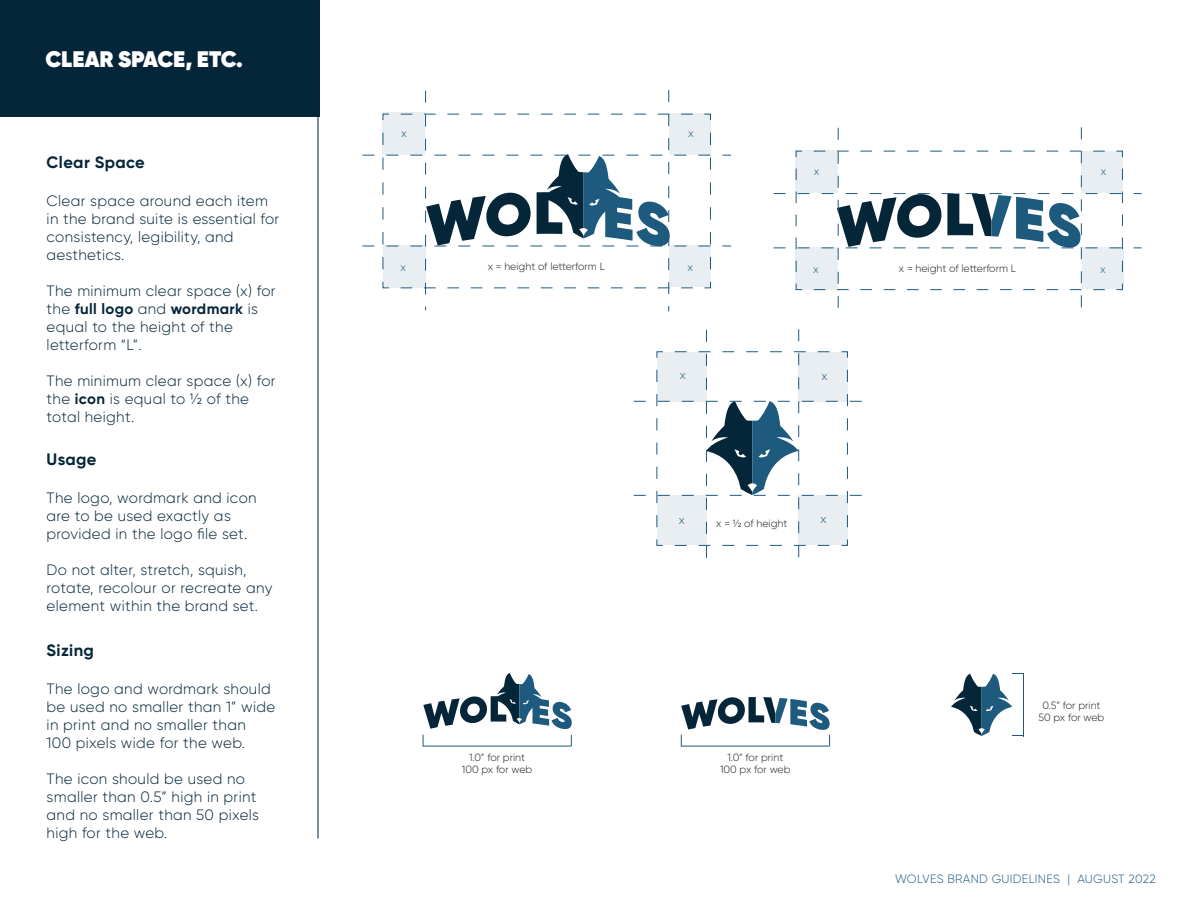
<style>
.page{position:relative;width:1188px;height:918px;background:#fff}
.page>*{position:absolute;margin:0;border:0;box-sizing:border-box;transform-origin:0 0}
.t1{font:800 22.5px "Gilroy";letter-spacing:-.01em;color:#fff}
.t2{font:700 16.5px "Gilroy";letter-spacing:.025em;color:#052539}
.t3{font:300 15px/18px "Gilroy";letter-spacing:.025em;color:#052539}
.t4{font:300 12px "Gilroy";letter-spacing:.025em;color:#1d5a7e}
.t5{font:300 11.85px "Gilroy";color:#1d5a7e}
.t6{font:300 11.1px "Gilroy";color:#1d5a7e}
.t7{font:300 10.5px/12.6px "Gilroy";color:#231f20;text-align:center}
.s1{font-weight:700}
</style>
<div class="page">
<div style="left:0;top:0;width:320px;height:116px;background:#052539"></div>
<hr style="left:318px;top:75px;width:1px;height:763px;background:#052539">
<svg style="left:362px;top:90px;width:369px;height:221px"></svg>
<div style="left:383px;top:113px;width:42px;height:42px;background:#e8eef2"></div>
<div style="left:383px;top:245px;width:42px;height:43px;background:#e8eef2"></div>
<div style="left:669px;top:113px;width:41px;height:42px;background:#e8eef2"></div>
<div style="left:669px;top:245px;width:41px;height:42px;background:#e8eef2"></div>
<svg style="left:774px;top:127px;width:368px;height:181px"></svg>
<div style="left:795px;top:247px;width:43px;height:43px;background:#e8eef2"></div>
<div style="left:1081px;top:152px;width:42px;height:41px;background:#e8eef2"></div>
<svg style="left:634px;top:329px;width:228px;height:229px"></svg>
<div style="left:657px;top:352px;width:49px;height:49px;background:#e8eef2"></div>
<div style="left:657px;top:496px;width:49px;height:49px;background:#e8eef2"></div>
<div style="left:799px;top:352px;width:49px;height:49px;background:#e8eef2"></div>
<div style="left:799px;top:496px;width:49px;height:49px;background:#e8eef2"></div>
<svg style="left:423px;top:673px;width:149px;height:56px"></svg>
<hr style="left:423px;top:746px;width:148px;height:1px;background:#1d5a7e">
<hr style="left:681px;top:746px;width:149px;height:1px;background:#1d5a7e">
<svg style="left:681px;top:697px;width:149px;height:49px"></svg>
<hr style="left:1024px;top:673px;width:1px;height:63px;background:#1d5a7e">
<svg style="left:951px;top:673px;width:73px;height:64px"></svg>
<h1 class="t1" style="left:46px;top:45px;width:199px">CLEAR SPACE, ETC.</h1>
<p class="t2" style="left:47px;top:152px;width:100px">Clear Space</p>
<p class="t3" style="left:47px;top:191px;width:234px">Clear space around each item in the brand suite is essential for consistency, legibility, and aesthetics.</p>
<p class="t3" style="left:47px;top:281px;width:231px">The minimum clear space (x) for the <span class="s1">full logo</span> and <span class="s1">wordmark</span> is equal to the height of the letterform “L”.</p>
<p class="t3" style="left:47px;top:371px;width:231px">The minimum clear space (x) for the <span class="s1">icon</span> is equal to ½ of the total height.</p>
<p class="t2" style="left:47px;top:449px;width:51px">Usage</p>
<p class="t3" style="left:47px;top:489px;width:212px">The logo, wordmark and icon are to be used exactly as provided in the logo file set.</p>
<p class="t3" style="left:47px;top:561px;width:227px">Do not alter, stretch, squish, rotate, recolour or recreate any element within the brand set.</p>
<p class="t2" style="left:47px;top:640px;width:49px">Sizing</p>
<p class="t3" style="left:47px;top:679px;width:230px">The logo and wordmark should be used no smaller than 1” wide in print and no smaller than<br>100 pixels wide for the web.</p>
<p class="t3" style="left:47px;top:769px;width:214px">The icon should be used no smaller than 0.5” high in print and no smaller than 50 pixels high for the web.</p>
<p class="t6" style="left:401px;top:126px;width:7px">x</p>
<p class="t6" style="left:401px;top:260px;width:7px">x</p>
<p class="t7" style="left:488px;top:260px;width:119px">x = height of letterform L</p>
<p class="t6" style="left:688px;top:126px;width:7px">x</p>
<p class="t6" style="left:814px;top:165px;width:7px">x</p>
<p class="t6" style="left:688px;top:260px;width:7px">x</p>
<p class="t7" style="left:899px;top:262px;width:119px">x = height of letterform L</p>
<p class="t6" style="left:813px;top:262px;width:7px">x</p>
<p class="t5" style="left:680px;top:368px;width:8px">x</p>
<p class="t5" style="left:822px;top:368px;width:8px">x</p>
<p class="t5" style="left:679px;top:512px;width:8px">x</p>
<p class="t7" style="left:716px;top:517px;width:73px">x = ½ of height</p>
<p class="t5" style="left:820px;top:512px;width:8px">x</p>
<p class="t6" style="left:1101px;top:165px;width:7px">x</p>
<p class="t6" style="left:1100px;top:262px;width:7px">x</p>
<p class="t7" style="left:462px;top:751px;width:72px">1.0” for print<br>100 px for web</p>
<p class="t7" style="left:720px;top:751px;width:72px">1.0” for print<br>100 px for web</p>
<p class="t7" style="left:1039px;top:699px;width:67px">0.5” for print<br>50 px for web</p>
<p class="t4" style="left:895px;top:871px;width:262px">WOLVES BRAND GUIDELINES | AUGUST 2022</p>
</div>
